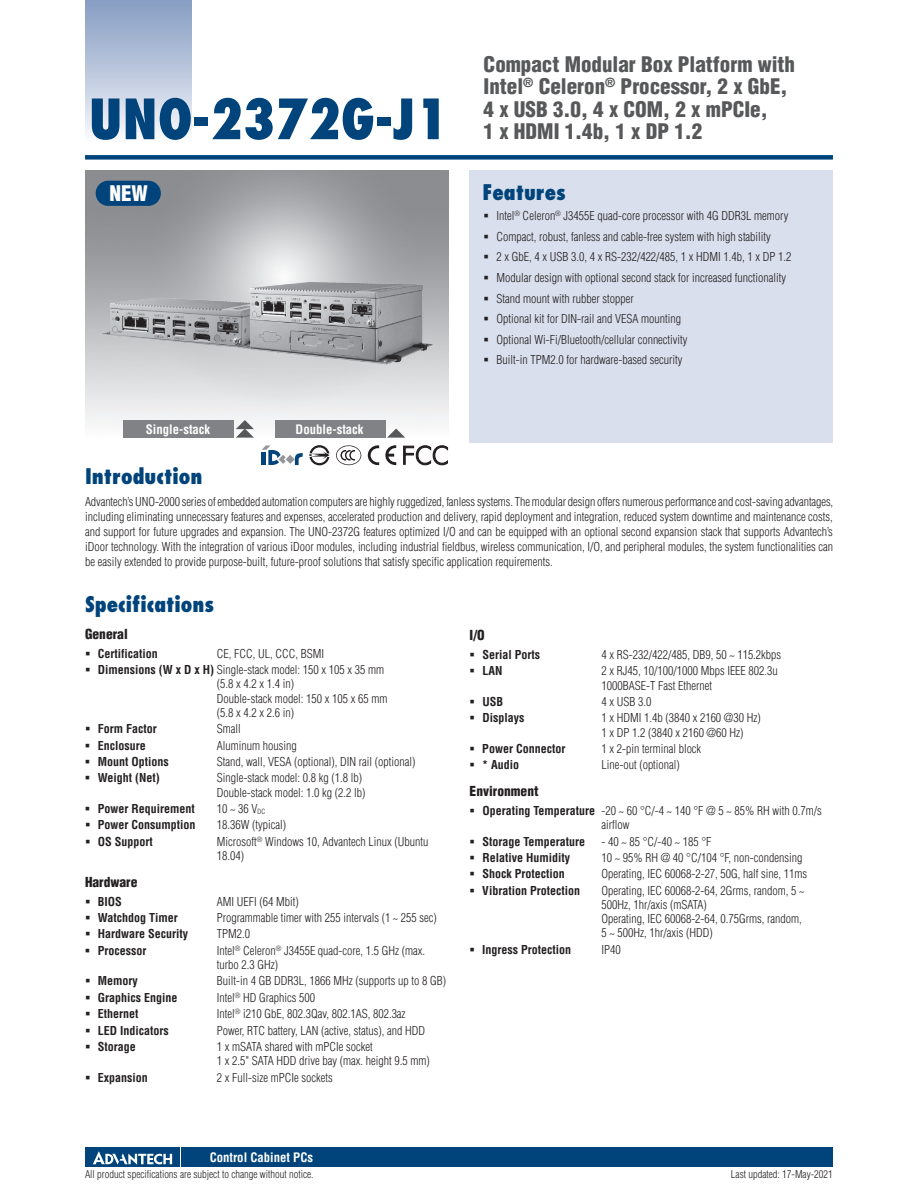
<style>
.page{position:relative;width:918px;height:1188px;background:#fff}
.page>*{position:absolute;margin:0;border:0;box-sizing:border-box;transform-origin:0 0}
.t1{font:800 condensed 54px "Futura";color:#00447b}
.t2{font:900 condensed 21px/22.5px "Helvetica";color:#57585a}
.t3{font:800 condensed 21px "Futura";color:#00447b}
.t4{font:900 condensed 21px "Helvetica";color:#fff}
.t5{font:900 condensed 13.5px "Helvetica";color:#231f20}
.t6{font:700 condensed 12.75px "Helvetica";color:#fff}
.t7{font:300 condensed 12px/14.2px "Helvetica";color:#231f20}
.t8{font:700 condensed 12px "Helvetica";color:#231f20}
.t9{font:300 condensed 10.5px "Helvetica";color:#231f20}
.s1{font-weight:700}
</style>
<div class="page">
<div style="left:85px;top:155px;width:748px;height:5px;background:#00447b"></div>
<div style="left:85px;top:0;width:106px;height:143px;background:linear-gradient(to bottom,#849bc1,#f9fafc)"></div>
<div style="left:182px;top:1147px;width:651px;height:20px;background:#00447b"></div>
<div style="left:85px;top:1147px;width:95px;height:20px;background:#00447b"></div>
<svg style="left:93px;top:1151px;width:79px;height:14px"></svg>
<div style="left:470px;top:170px;width:363px;height:272px;background:#d9dfec"></div>
<img style="left:85px;top:170px;width:363px;height:268px">
<svg style="left:336px;top:445px;width:25px;height:20px"></svg>
<svg style="left:368px;top:445px;width:11px;height:20px"></svg>
<svg style="left:385px;top:445px;width:11px;height:21px"></svg>
<svg style="left:403px;top:445px;width:45px;height:21px"></svg>
<svg style="left:309px;top:445px;width:21px;height:20px"></svg>
<svg style="left:262px;top:445px;width:41px;height:20px"></svg>
<div style="left:275px;top:420px;width:110px;height:18px;background:#808285"></div>
<div style="left:123px;top:420px;width:111px;height:18px;background:#808285"></div>
<svg style="left:236px;top:420px;width:18px;height:18px"></svg>
<svg style="left:387px;top:429px;width:18px;height:9px"></svg>
<img style="left:95px;top:278px;width:141px;height:90px">
<img style="left:236px;top:272px;width:203px;height:103px">
<div style="left:96px;top:181px;width:65px;height:25px;background:#00447b;border-radius:13px"></div>
<h1 class="t1" style="left:89px;top:85px;width:361px">UNO-2372G-J1</h1>
<h2 class="t4" style="left:109px;top:180px;width:40px">NEW</h2>
<p class="t6" style="left:146px;top:422px;width:66px">Single-stack</p>
<p class="t6" style="left:296px;top:422px;width:69px">Double-stack</p>
<h2 class="t2" style="left:484px;top:53px;width:313px">Compact Modular Box Platform with<br>Intel<sup>®</sup> Celeron<sup>®</sup> Processor, 2 x GbE,<br>4 x USB 3.0, 4 x COM, 2 x mPCIe,<br>1 x HDMI 1.4b, 1 x DP 1.2</h2>
<h2 class="t3" style="left:482px;top:179px;width:85px">Features</h2>
<p class="t7" style="left:496px;top:205px;width:297px;line-height:20.7px">Intel<sup>®</sup> Celeron<sup>®</sup> J3455E quad-core processor with 4G DDR3L memory Compact, robust, fanless and cable-free system with high stability<br>2 x GbE, 4 x USB 3.0, 4 x RS-232/422/485, 1 x HDMI 1.4b, 1 x DP 1.2<br>Modular design with optional second stack for increased functionality Stand mount with rubber stopper<br>Optional kit for DIN-rail and VESA mounting<br>Optional Wi-Fi/Bluetooth/cellular connectivity<br>Built-in TPM2.0 for hardware-based security</p>
<h2 class="t3" style="left:85px;top:463px;width:119px">Introduction</h2>
<p class="t7" style="left:85px;top:494px;width:750px;line-height:15px;text-align:justify">Advantech’s UNO-2000 series of embedded automation computers are highly ruggedized, fanless systems. The modular design offers numerous performance and cost-saving advantages, including eliminating unnecessary features and expenses, accelerated production and delivery, rapid deployment and integration, reduced system downtime and maintenance costs, and support for future upgrades and expansion. The UNO-2372G features optimized I/O and can be equipped with an optional second expansion stack that supports Advantech’s iDoor technology. With the integration of various iDoor modules, including industrial fieldbus, wireless communication, I/O, and peripheral modules, the system functionalities can be easily extended to provide purpose-built, future-proof solutions that satisfy specific application requirements.</p>
<h2 class="t3" style="left:85px;top:591px;width:131px">Specifications</h2>
<p class="t5" style="left:85px;top:626px;width:44px">General</p>
<p class="t8" style="left:98px;top:646px;width:62px">Certification</p>
<p class="t7" style="left:98px;top:645px;width:288px;line-height:16.4px;text-indent:119px">CE, FCC, UL, CCC, BSMI<br><span class="s1">Dimensions (W x D x H)</span> Single-stack model: 150 x 105 x 35 mm</p>
<p class="t7" style="left:217px;top:677px;width:172px">(5.8 x 4.2 x 1.4 in)<br>Double-stack model: 150 x 105 x 65 mm (5.8 x 4.2 x 2.6 in)</p>
<p class="t8" style="left:98px;top:721px;width:60px">Form Factor</p>
<p class="t7" style="left:217px;top:722px;width:25px">Small</p>
<p class="t8" style="left:98px;top:738px;width:49px">Enclosure</p>
<p class="t7" style="left:217px;top:738px;width:81px">Aluminum housing</p>
<p class="t8" style="left:98px;top:754px;width:73px">Mount Options</p>
<p class="t7" style="left:217px;top:755px;width:200px">Stand, wall, VESA (optional), DIN rail (optional)</p>
<p class="t8" style="left:98px;top:771px;width:64px">Weight (Net)</p>
<p class="t7" style="left:217px;top:771px;width:150px">Single-stack model: 0.8 kg (1.8 lb)<br>Double-stack model: 1.0 kg (2.2 lb)</p>
<p class="t8" style="left:98px;top:801px;width:99px">Power Requirement</p>
<p class="t7" style="left:217px;top:802px;width:50px">10 ~ 36 V<sub>DC</sub></p>
<p class="t8" style="left:98px;top:818px;width:99px">Power Consumption</p>
<p class="t7" style="left:217px;top:818px;width:71px">18.36W (typical)</p>
<p class="t8" style="left:98px;top:834px;width:57px">OS Support</p>
<p class="t7" style="left:217px;top:834px;width:213px">Microsoft<sup>®</sup> Windows 10, Advantech Linux (Ubuntu<br>18.04)</p>
<p class="t5" style="left:85px;top:874px;width:54px">Hardware</p>
<p class="t8" style="left:98px;top:894px;width:26px">BIOS</p>
<p class="t7" style="left:217px;top:894px;width:83px">AMI UEFI (64 Mbit)</p>
<p class="t8" style="left:98px;top:910px;width:81px">Watchdog Timer</p>
<p class="t7" style="left:217px;top:911px;width:222px">Programmable timer with 255 intervals (1 ~ 255 sec)</p>
<p class="t8" style="left:98px;top:927px;width:92px">Hardware Security</p>
<p class="t7" style="left:217px;top:927px;width:35px">TPM2.0</p>
<p class="t8" style="left:98px;top:943px;width:50px">Processor</p>
<p class="t7" style="left:217px;top:943px;width:210px">Intel<sup>®</sup> Celeron<sup>®</sup> J3455E quad-core, 1.5 GHz (max. turbo 2.3 GHz)</p>
<p class="t8" style="left:98px;top:974px;width:42px">Memory</p>
<p class="t7" style="left:217px;top:974px;width:231px">Built-in 4 GB DDR3L, 1866 MHz (supports up to 8 GB)</p>
<p class="t8" style="left:98px;top:990px;width:81px">Graphics Engine</p>
<p class="t7" style="left:217px;top:990px;width:100px">Intel<sup>®</sup> HD Graphics 500</p>
<p class="t8" style="left:98px;top:1006px;width:42px">Ethernet</p>
<p class="t7" style="left:217px;top:1007px;width:190px">Intel<sup>®</sup> i210 GbE, 802.3Qav, 802.1AS, 802.3az</p>
<p class="t8" style="left:98px;top:1023px;width:72px">LED Indicators</p>
<p class="t7" style="left:217px;top:1023px;width:210px">Power, RTC battery, LAN (active, status), and HDD</p>
<p class="t8" style="left:98px;top:1039px;width:40px">Storage</p>
<p class="t7" style="left:217px;top:1039px;width:214px">1 x mSATA shared with mPCIe socket<br>1 x 2.5" SATA HDD drive bay (max. height 9.5 mm)</p>
<p class="t8" style="left:98px;top:1070px;width:51px">Expansion</p>
<p class="t7" style="left:217px;top:1070px;width:117px">2 x Full-size mPCIe sockets</p>
<p class="t5" style="left:470px;top:627px;width:17px">I/O</p>
<p class="t8" style="left:482px;top:647px;width:59px">Serial Ports</p>
<p class="t7" style="left:601px;top:647px;width:181px">4 x RS-232/422/485, DB9, 50 ~ 115.2kbps</p>
<p class="t8" style="left:482px;top:663px;width:22px">LAN</p>
<p class="t7" style="left:601px;top:664px;width:178px">2 x RJ45, 10/100/1000 Mbps IEEE 802.3u<br>1000BASE-T Fast Ethernet</p>
<p class="t8" style="left:482px;top:694px;width:22px">USB</p>
<p class="t7" style="left:601px;top:694px;width:51px">4 x USB 3.0</p>
<p class="t8" style="left:482px;top:710px;width:43px">Displays</p>
<p class="t7" style="left:601px;top:711px;width:161px">1 x HDMI 1.4b (3840 x 2160 @30 Hz)<br>1 x DP 1.2 (3840 x 2160 @60 Hz)</p>
<p class="t8" style="left:482px;top:741px;width:85px">Power Connector</p>
<p class="t7" style="left:601px;top:741px;width:101px">1 x 2-pin terminal block</p>
<p class="t8" style="left:482px;top:757px;width:39px">* Audio</p>
<p class="t7" style="left:601px;top:758px;width:80px">Line-out (optional)</p>
<p class="t5" style="left:470px;top:783px;width:70px">Environment</p>
<p class="t7" style="left:601px;top:803px;width:222px;text-indent:-119px"><span class="s1">Operating Temperature</span> -20 ~ 60 °C/-4 ~ 140 °F @ 5 ~ 85% RH with 0.7m/s airflow</p>
<p class="t8" style="left:482px;top:834px;width:104px">Storage Temperature</p>
<p class="t7" style="left:601px;top:834px;width:112px">- 40 ~ 85 °C/-40 ~ 185 °F</p>
<p class="t8" style="left:482px;top:850px;width:89px">Relative Humidity</p>
<p class="t7" style="left:601px;top:850px;width:203px">10 ~ 95% RH @ 40 °C/104 °F, non-condensing</p>
<p class="t8" style="left:482px;top:866px;width:84px">Shock Protection</p>
<p class="t7" style="left:601px;top:867px;width:207px">Operating, IEC 60068-2-27, 50G, half sine, 11ms</p>
<p class="t8" style="left:482px;top:883px;width:99px">Vibration Protection</p>
<p class="t7" style="left:601px;top:883px;width:205px">Operating, IEC 60068-2-64, 2Grms, random, 5 ~ 500Hz, 1hr/axis (mSATA)<br>Operating, IEC 60068-2-64, 0.75Grms, random, 5 ~ 500Hz, 1hr/axis (HDD)</p>
<p class="t8" style="left:482px;top:942px;width:90px">Ingress Protection</p>
<p class="t7" style="left:601px;top:942px;width:21px">IP40</p>
<p class="t6" style="left:210px;top:1150px;width:105px">Control Cabinet PCs</p>
<p class="t9" style="left:85px;top:1167px;width:230px">All product specifications are subject to change without notice.</p>
<p class="t9" style="left:731px;top:1167px;width:104px">Last updated: 17-May-2021</p>
</div>
